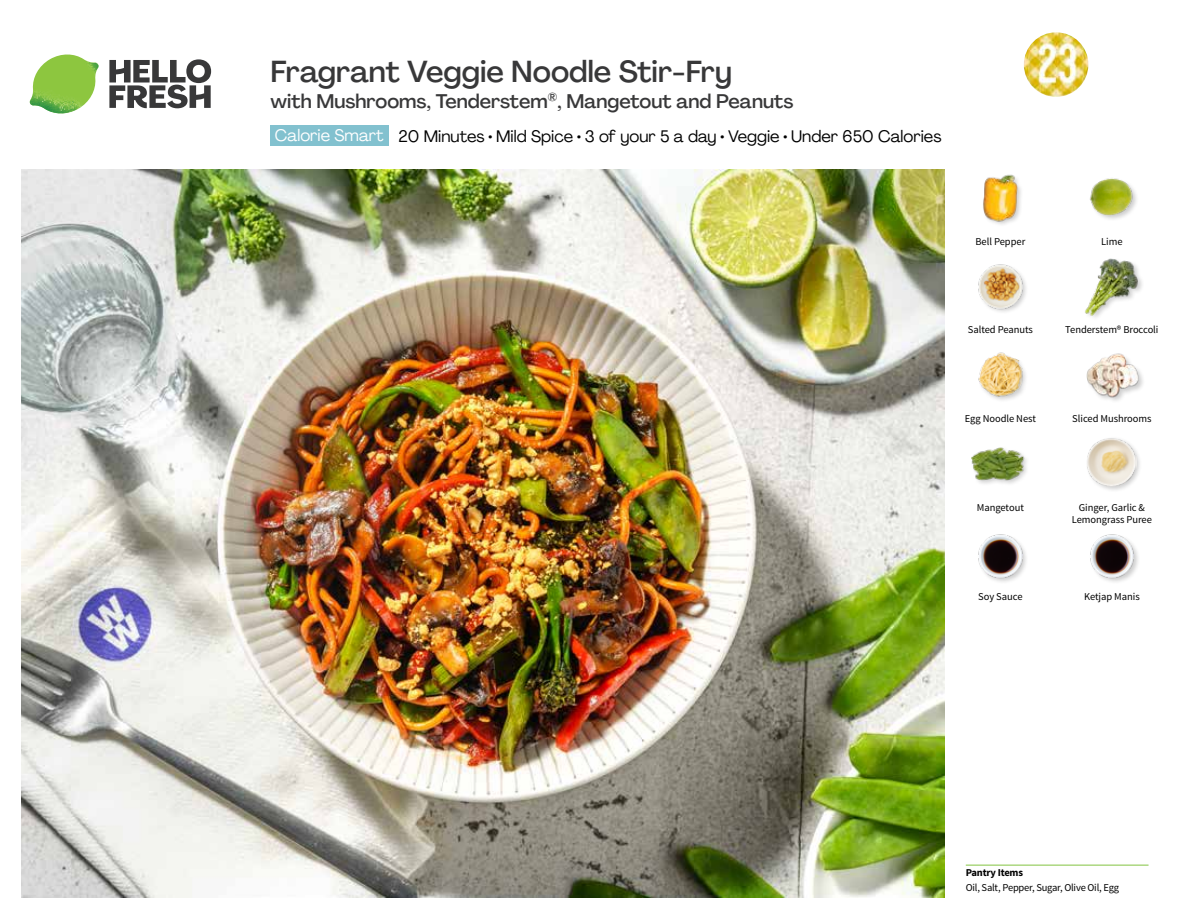
<style>
.page{position:relative;width:1188px;height:918px;background:#fff}
.page>*{position:absolute;margin:0;border:0;box-sizing:border-box;transform-origin:0 0}
.t1{font:500 30px "Agrandir";color:#383839}
.t2{font:500 19.5px "Agrandir";color:#383839}
.t3{font:16.5px "Agrandir";color:#000}
.t4{font:10.5px/12px "Source Sans Pro";letter-spacing:-.005em;color:#000;text-align:center}
.t5{font:700 10.5px "Source Sans Pro";letter-spacing:-.02em;color:#000}
.s1{color:#fff}
</style>
<div class="page">
<svg style="left:109px;top:59px;width:102px;height:49px"></svg>
<img style="left:30px;top:55px;width:69px;height:59px">
<img style="left:21px;top:170px;width:924px;height:728px">
<hr style="left:966px;top:865px;width:183px;height:1px;background:#82c341">
<div style="left:271px;top:126px;width:118px;height:20px;background:#82c1cf"></div>
<img style="left:978px;top:534px;width:48px;height:48px">
<img style="left:1090px;top:534px;width:48px;height:48px">
<img style="left:978px;top:352px;width:48px;height:48px">
<div style="left:970px;top:446px;width:60px;height:41px;background:#000;opacity:.2"></div>
<img style="left:972px;top:446px;width:57px;height:36px">
<div style="left:1085px;top:437px;width:57px;height:56px;background:#000;opacity:.2"></div>
<img style="left:1086px;top:437px;width:50px;height:50px">
<div style="left:1086px;top:353px;width:60px;height:50px;background:#000;opacity:.2"></div>
<img style="left:1086px;top:353px;width:55px;height:50px">
<img style="left:983px;top:174px;width:38px;height:51px">
<img style="left:978px;top:264px;width:48px;height:48px">
<img style="left:1085px;top:258px;width:56px;height:57px">
<img style="left:1090px;top:178px;width:47px;height:41px">
<svg style="left:1023px;top:32px;width:66px;height:65px"></svg>
<h1 class="t1" style="left:271px;top:53px;width:463px">Fragrant Veggie Noodle Stir-Fry</h1>
<h2 class="t2" style="left:271px;top:89px;width:524px">with Mushrooms, Tenderstem<sup>®</sup>, Mangetout and Peanuts</h2>
<h3 class="t3" style="left:275px;top:126px;width:668px"><span class="s1">Calorie Smart</span> 20 Minutes • Mild Spice • 3 of your 5 a day • Veggie • Under 650 Calories</h3>
<p class="t4" style="left:976px;top:235px;width:51px">Bell Pepper</p>
<p class="t4" style="left:1101px;top:235px;width:23px">Lime</p>
<p class="t4" style="left:968px;top:324px;width:67px">Salted Peanuts</p>
<p class="t4" style="left:1065px;top:324px;width:95px">Tenderstem® Broccoli</p>
<p class="t4" style="left:965px;top:413px;width:73px">Egg Noodle Nest</p>
<p class="t4" style="left:1072px;top:413px;width:81px">Sliced Mushrooms</p>
<p class="t4" style="left:977px;top:502px;width:48px">Mangetout</p>
<p class="t4" style="left:1072px;top:502px;width:82px">Ginger, Garlic &amp;<br>Lemongrass Puree</p>
<p class="t4" style="left:978px;top:590px;width:46px">Soy Sauce</p>
<p class="t4" style="left:1084px;top:590px;width:57px">Ketjap Manis</p>
<p class="t5" style="left:966px;top:866px;width:59px">Pantry Items</p>
<p class="t4" style="left:966px;top:881px;width:155px">Oil, Salt, Pepper, Sugar, Olive Oil, Egg</p>
</div>
